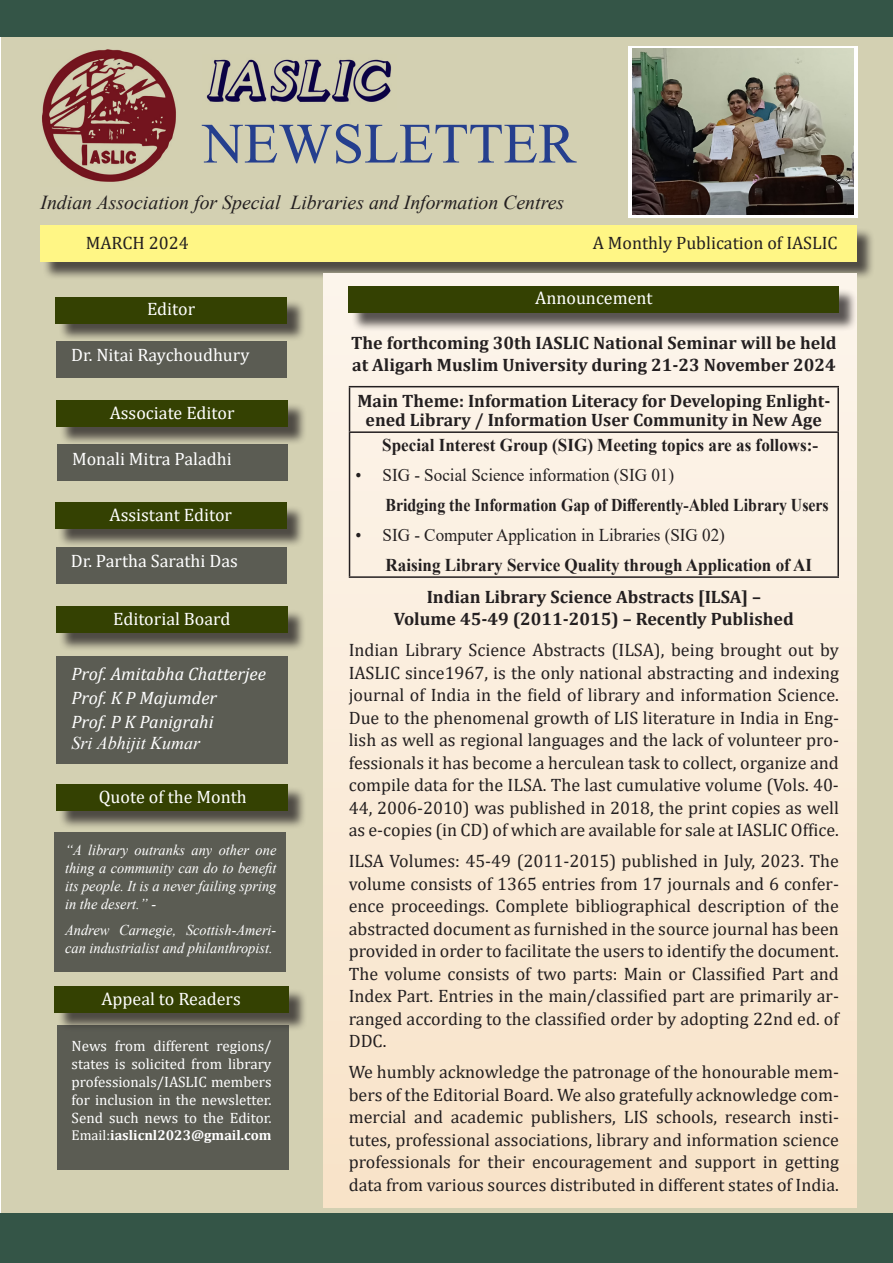
<style>
.page{position:relative;width:893px;height:1263px;background:#fff}
.page>*{position:absolute;margin:0;border:0;box-sizing:border-box;transform-origin:0 0}
.t1{font:57px "Times New Roman";color:#253f8e}
.t2{font:italic 19.8px "Times New Roman";color:#231f20}
.t3{font:18px/22.5px "Cambria";color:#231f20;text-align:justify}
.t4{font:700 18px/22.5px "Cambria";color:#231f20;text-align:center}
.t5{font:18px "Cambria";color:#fff}
.t6{font:700 18px "Times New Roman";color:#231f20;scale:.95 1}
.t7{font:18px "Times New Roman";color:#231f20;scale:.95 1}
.t8{font:700 18px "Times New Roman";color:#231f20;scale:.88 1}
.t9{font:italic 18px "Cambria";color:#fff}
.t10{font:italic 18px "Times New Roman";color:#fff}
.t11{font:italic 15px/18px "Times New Roman";color:#fff;text-align:justify;scale:.96 1}
.t12{font:15px/18px "Cambria";color:#fff;text-align:justify}
.t13{font:700 14.25px "Cambria";color:#fff}
.s1{font-weight:400}
</style>
<div class="page">
<div style="left:2px;top:0;width:891px;height:1263px;background:#d3d0b2"></div>
<div style="left:0;top:1214px;width:893px;height:49px;background:#345547"></div>
<div style="left:0;top:0;width:893px;height:37px;background:#345547"></div>
<img style="left:206px;top:59px;width:186px;height:43px">
<div style="left:42px;top:227px;width:833px;height:53px;background:#231f20;opacity:.75"></div>
<div style="left:40px;top:225px;width:816px;height:37px;background:#fff685"></div>
<div style="left:54px;top:832px;width:232px;height:139px;background:#5b5c53"></div>
<img style="left:323px;top:274px;width:534px;height:933px">
<img style="left:42px;top:50px;width:134px;height:132px">
<div style="left:351px;top:288px;width:507px;height:44px;background:#231f20;opacity:.75"></div>
<div style="left:349px;top:286px;width:490px;height:27px;background:#344102"></div>
<hr style="left:349px;top:386px;width:490px;height:1px;background:#231f20">
<hr style="left:349px;top:387px;width:1px;height:44px;background:#231f20">
<hr style="left:837px;top:387px;width:2px;height:44px;background:#231f20">
<hr style="left:349px;top:431px;width:490px;height:2px;background:#231f20">
<hr style="left:349px;top:433px;width:1px;height:143px;background:#231f20">
<hr style="left:837px;top:433px;width:2px;height:143px;background:#231f20">
<hr style="left:349px;top:576px;width:490px;height:2px;background:#231f20">
<div style="left:56px;top:341px;width:231px;height:37px;background:#5b5c53"></div>
<div style="left:56px;top:656px;width:231px;height:108px;background:#5b5c53"></div>
<div style="left:58px;top:299px;width:248px;height:43px;background:#231f20;opacity:.75"></div>
<div style="left:56px;top:297px;width:231px;height:26px;background:#344102"></div>
<div style="left:58px;top:609px;width:248px;height:43px;background:#231f20;opacity:.75"></div>
<div style="left:56px;top:606px;width:231px;height:27px;background:#344102"></div>
<div style="left:57px;top:1025px;width:232px;height:145px;background:#5b5c53"></div>
<div style="left:58px;top:786px;width:249px;height:44px;background:#231f20;opacity:.75"></div>
<div style="left:56px;top:784px;width:232px;height:27px;background:#344102"></div>
<div style="left:57px;top:988px;width:250px;height:43px;background:#231f20;opacity:.75"></div>
<div style="left:55px;top:986px;width:234px;height:26px;background:#344102"></div>
<div style="left:56px;top:547px;width:230px;height:36px;background:#5b5c53"></div>
<div style="left:58px;top:505px;width:247px;height:43px;background:#231f20;opacity:.75"></div>
<div style="left:55px;top:502px;width:232px;height:27px;background:#344102"></div>
<div style="left:57px;top:444px;width:231px;height:37px;background:#5b5c53"></div>
<div style="left:59px;top:402px;width:248px;height:43px;background:#231f20;opacity:.75"></div>
<div style="left:57px;top:400px;width:231px;height:27px;background:#344102"></div>
<div style="left:628px;top:46px;width:230px;height:172px;background:#fff"></div>
<img style="left:632px;top:49px;width:222px;height:166px">
<p class="t1" style="left:202px;top:103px;width:375px">NEWSLETTER</p>
<p class="t2" style="left:40px;top:188px;width:525px">Indian Association for Special Libraries and Information Centres</p>
<p class="t3" style="left:86px;top:231px;width:105px">MARCH 2024</p>
<p class="t3" style="left:593px;top:231px;width:246px">A Monthly Publication of IASLIC</p>
<p class="t5" style="left:535px;top:287px;width:119px">Announcement</p>
<p class="t4" style="left:351px;top:331px;width:487px;text-align:left">The forthcoming 30th IASLIC National Seminar will be held at Aligarh Muslim University during 21-23 November 2024</p>
<p class="t4" style="left:357px;top:390px;width:474px;line-height:19.5px">Main Theme: Information Literacy for Developing Enlight&shy;ened Library / Information User Community in New Age</p>
<p class="t6" style="left:382px;top:432px;width:460px">Special Interest Group (SIG) Meeting topics are as follows:-</p>
<p class="t7" style="left:356px;top:462px;width:337px">• SIG - Social Science information (SIG 01)</p>
<p class="t8" style="left:385px;top:492px;width:505px">Bridging the Information Gap of Differently-Abled Library Users</p>
<p class="t7" style="left:356px;top:522px;width:390px">• SIG - Computer Application in Libraries (SIG 02)</p>
<p class="t6" style="left:385px;top:552px;width:451px">Raising Library Service Quality through Application of AI</p>
<p class="t4" style="left:394px;top:585px;width:401px">Indian Library Science Abstracts [ILSA] –<br>Volume 45-49 (2011-2015) – Recently Published</p>
<p class="t3" style="left:349px;top:639px;width:492px">Indian Library Science Abstracts (ILSA), being brought out by IASLIC since1967, is the only national abstracting and indexing journal of India in the field of library and information Science.<br>Due to the phenomenal growth of LIS literature in India in Eng&shy;lish as well as regional languages and the lack of volunteer pro&shy;fessionals it has become a herculean task to collect, organize and compile data for the ILSA. The last cumulative volume (Vols. 40- 44, 2006-2010) was published in 2018, the print copies as well as e-copies (in CD) of which are available for sale at IASLIC Office.</p>
<p class="t3" style="left:349px;top:850px;width:492px">ILSA Volumes: 45-49 (2011-2015) published in July, 2023. The volume consists of 1365 entries from 17 journals and 6 confer&shy;ence proceedings. Complete bibliographical description of the abstracted document as furnished in the source journal has been provided in order to facilitate the users to identify the document.<br>The volume consists of two parts: Main or Classified Part and Index Part. Entries in the main/classified part are primarily ar&shy;ranged according to the classified order by adopting 22nd ed. of DDC.</p>
<p class="t3" style="left:349px;top:1061px;width:492px">We humbly acknowledge the patronage of the honourable mem&shy;bers of the Editorial Board. We also gratefully acknowledge com&shy;mercial and academic publishers, LIS schools, research insti&shy;tutes, professional associations, library and information science professionals for their encouragement and support in getting data from various sources distributed in different states of India.</p>
<p class="t5" style="left:147px;top:299px;width:50px">Editor</p>
<p class="t5" style="left:71px;top:344px;width:180px">Dr. Nitai Raychoudhury</p>
<p class="t5" style="left:110px;top:402px;width:126px">Associate Editor</p>
<p class="t5" style="left:72px;top:448px;width:161px">Monali Mitra Paladhi</p>
<p class="t5" style="left:109px;top:504px;width:124px">Assistant Editor</p>
<p class="t5" style="left:71px;top:550px;width:169px">Dr. Partha Sarathi Das</p>
<p class="t5" style="left:113px;top:608px;width:119px">Editorial Board</p>
<p class="t9" style="left:72px;top:661px;width:196px">Prof. Amitabha Chatterjee</p>
<p class="t9" style="left:72px;top:685px;width:147px">Prof. K P Majumder</p>
<p class="t9" style="left:72px;top:709px;width:144px">Prof. P K Panigrahi</p>
<p class="t10" style="left:72px;top:731px;width:130px">Sri Abhijit Kumar</p>
<p class="t5" style="left:99px;top:786px;width:149px">Quote of the Month</p>
<p class="t11" style="left:65px;top:840px;width:222px">“A library outranks any other one thing a community can do to benefit its people. It is a never failing spring in the desert.” -</p>
<p class="t11" style="left:65px;top:921px;width:222px">Andrew Carnegie, Scottish-Ameri&shy;can industrialist and philanthropist.</p>
<p class="t5" style="left:101px;top:988px;width:141px">Appeal to Readers</p>
<p class="t12" style="left:72px;top:1037px;width:201px">News from different regions/ states is solicited from library professionals/IASLIC members for inclusion in the newsletter.<br>Send such news to the Editor.</p>
<p class="t13" style="left:72px;top:1125px;width:201px"><span class="s1">Email:</span>iaslicnl2023@gmail.com</p>
</div>
